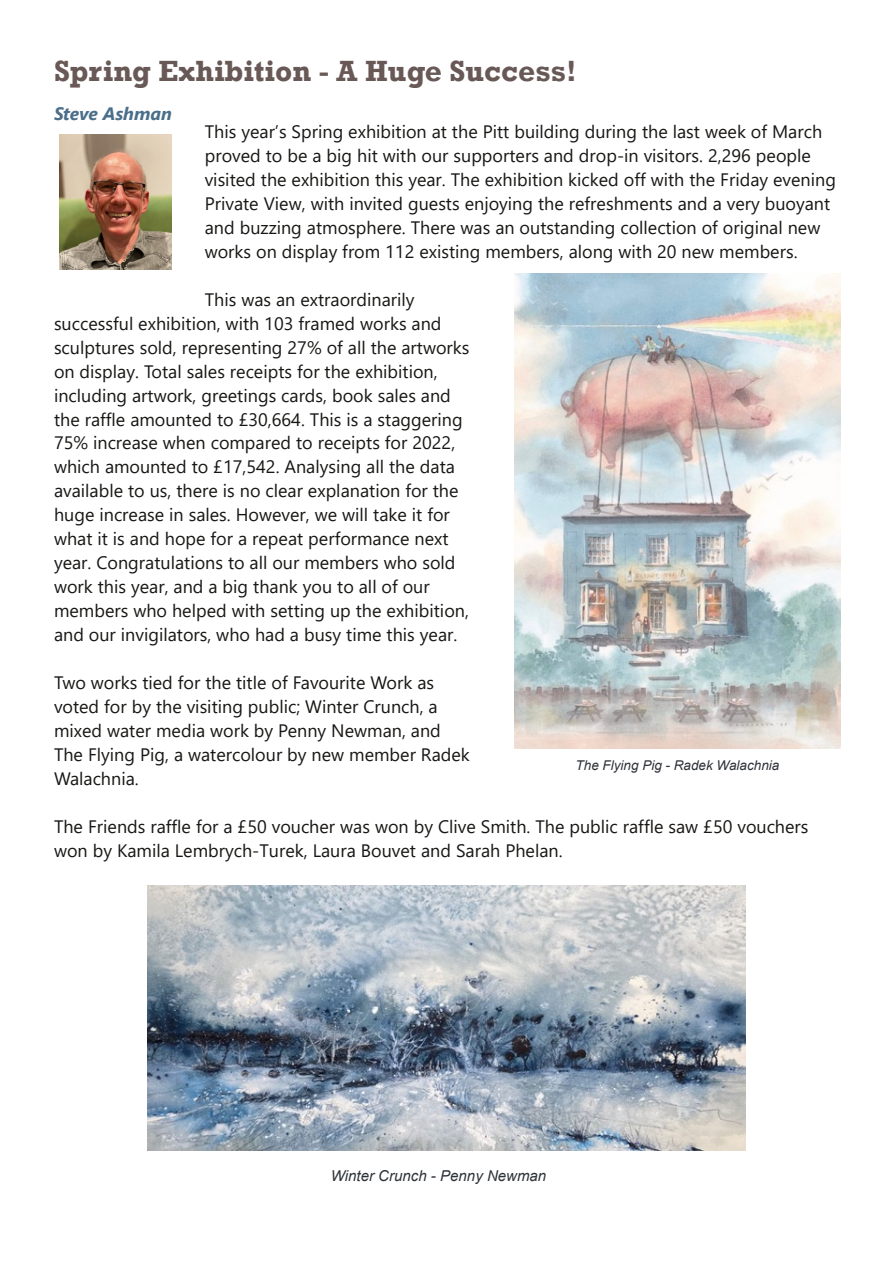
<style>
.page{position:relative;width:893px;height:1263px;background:#fff}
.page>*{position:absolute;margin:0;border:0;box-sizing:border-box;transform-origin:0 0}
.t1{font:700 30px "Rockwell";color:#685956}
.t2{font:18px/24px "Segoe UI";color:#181715}
.t3{font:italic 700 18px "Segoe UI";letter-spacing:-.005em;color:#4b6f8a}
.t4{font:italic 15px "Arial";letter-spacing:.005em;color:#2d3238}
.t5{font:italic 13.5px "Arial";color:#2d3238}
</style>
<div class="page">
<img style="left:148px;top:886px;width:598px;height:264px">
<img style="left:515px;top:274px;width:325px;height:475px">
<img style="left:59px;top:135px;width:112px;height:135px">
<h1 class="t1" style="left:54px;top:53px;width:524px">Spring Exhibition - A Huge Success!</h1>
<p class="t3" style="left:54px;top:100px;width:119px">Steve Ashman</p>
<p class="t2" style="left:205px;top:119px;width:633px">This year’s Spring exhibition at the Pitt building during the last week of March proved to be a big hit with our supporters and drop‐in visitors. 2,296 people visited the exhibition this year. The exhibition kicked off with the Friday evening Private View, with invited guests enjoying the refreshments and a very buoyant and buzzing atmosphere. There was an outstanding collection of original new works on display from 112 existing members, along with 20 new members.</p>
<p class="t2" style="left:54px;top:286px;width:417px;text-indent:151px">This was an extraordinarily successful exhibition, with 103 framed works and sculptures sold, representing 27% of all the artworks on display. Total sales receipts for the exhibition, including artwork, greetings cards, book sales and the raffle amounted to £30,664. This is a staggering 75% increase when compared to receipts for 2022, which amounted to £17,542. Analysing all the data available to us, there is no clear explanation for the huge increase in sales. However, we will take it for what it is and hope for a repeat performance next year. Congratulations to all our members who sold work this year, and a big thank you to all of our members who helped with setting up the exhibition, and our invigilators, who had a busy time this year.</p>
<p class="t2" style="left:54px;top:669px;width:417px">Two works tied for the title of Favourite Work as voted for by the visiting public; Winter Crunch, a mixed water media work by Penny Newman, and The Flying Pig, a watercolour by new member Radek Walachnia.</p>
<p class="t2" style="left:54px;top:813px;width:756px">The Friends raffle for a £50 voucher was won by Clive Smith. The public raffle saw £50 vouchers won by Kamila Lembrych‐Turek, Laura Bouvet and Sarah Phelan.</p>
<p class="t5" style="left:576px;top:758px;width:205px">The Flying Pig - Radek Walachnia</p>
<p class="t4" style="left:331px;top:1167px;width:217px">Winter Crunch - Penny Newman</p>
</div>
